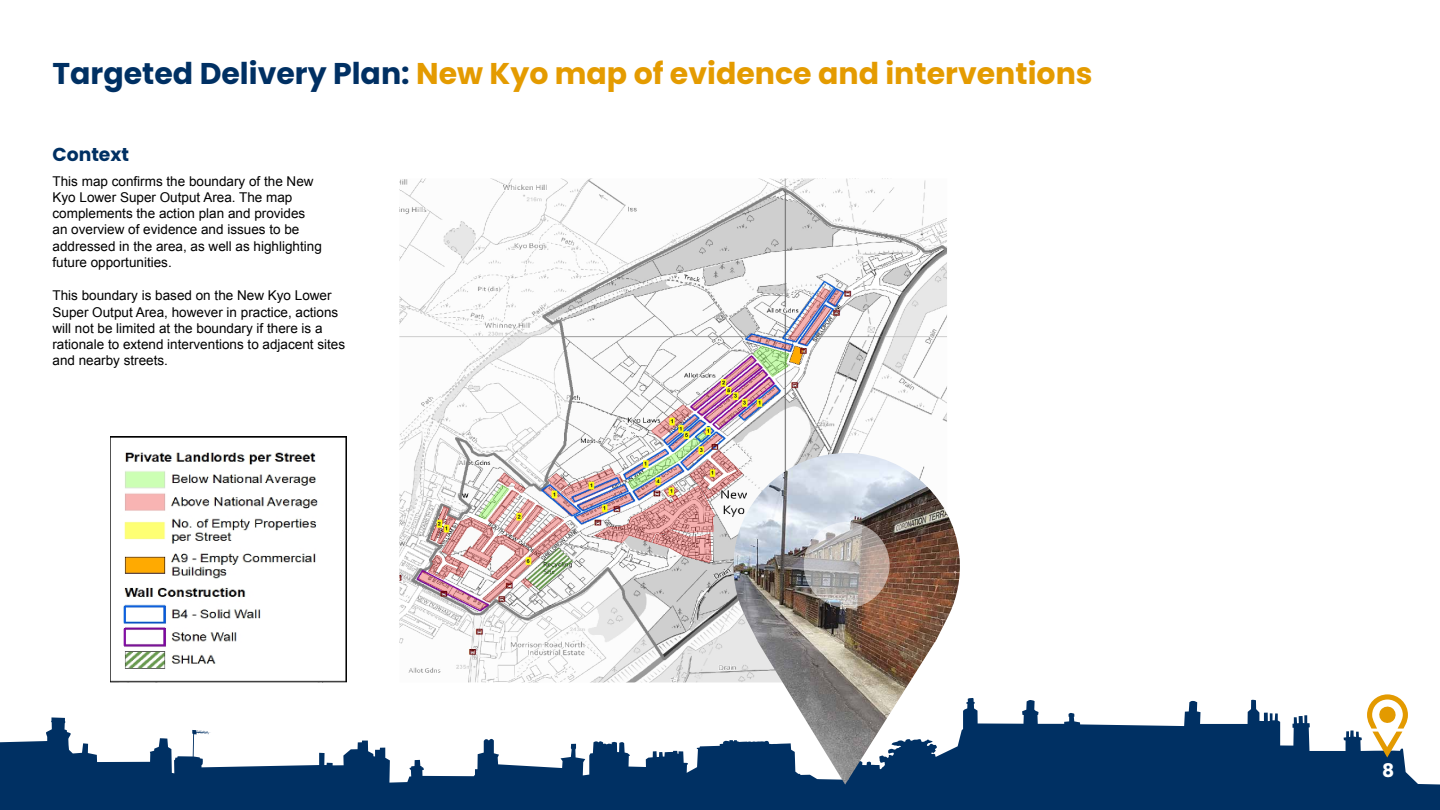
<style>
.page{position:relative;width:1440px;height:810px;background:#fff}
.page>*{position:absolute;margin:0;border:0;box-sizing:border-box;transform-origin:0 0}
.t1{font:700 30px "Poppins";color:#e49b00}
.t2{font:700 18.75px "Poppins";color:#003063}
.t3{font:700 18.75px "Poppins";color:#fff}
.t4{font:13.5px/16.2px "Arial";color:#000}
.s1{color:#003063}
</style>
<div class="page">
<svg style="left:0;top:698px;width:1440px;height:112px;fill:#003063"></svg>
<img style="left:399px;top:178px;width:548px;height:504px">
<img style="left:734px;top:453px;width:226px;height:332px">
<svg style="left:804px;top:522px;width:86px;height:86px;background:#b8b0ac"></svg>
<img style="left:110px;top:437px;width:237px;height:245px">
<svg style="left:1367px;top:694px;width:41px;height:64px"></svg>
<h1 class="t1" style="left:52px;top:56px;width:1042px"><span class="s1">Targeted Delivery Plan:</span> New Kyo map of evidence and interventions</h1>
<h2 class="t2" style="left:52px;top:143px;width:78px">Context</h2>
<p class="t4" style="left:52px;top:173px;width:271px">This map confirms the boundary of the New Kyo Lower Super Output Area. The map complements the action plan and provides an overview of evidence and issues to be addressed in the area, as well as highlighting future opportunities.</p>
<p class="t4" style="left:52px;top:288px;width:294px">This boundary is based on the New Kyo Lower Super Output Area, however in practice, actions will not be limited at the boundary if there is a rationale to extend interventions to adjacent sites and nearby streets.</p>
<h2 class="t3" style="left:1382px;top:760px;width:14px">8</h2>
</div>
